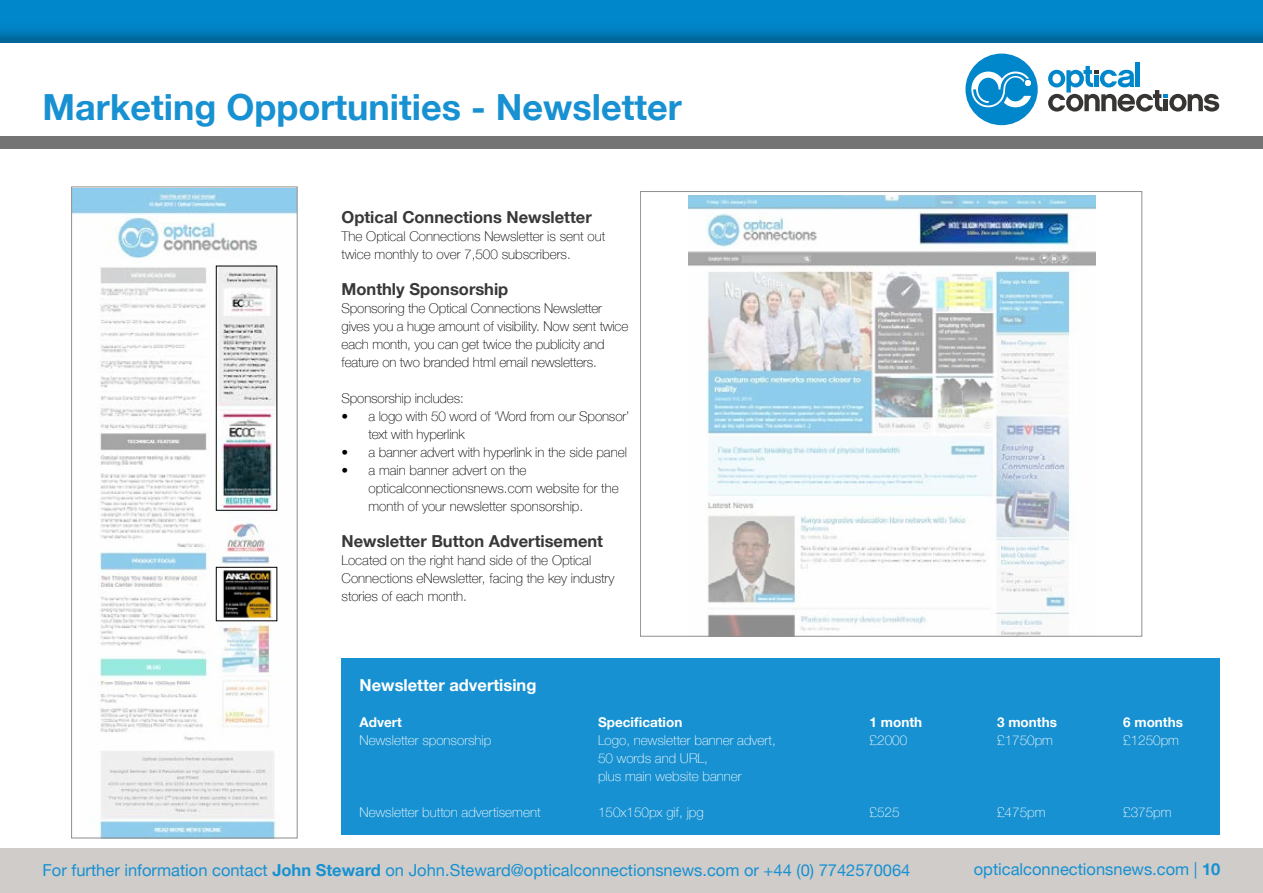
<style>
.page{position:relative;width:1263px;height:893px;background:#fff}
.page>*{position:absolute;margin:0;border:0;box-sizing:border-box;transform-origin:0 0}
.t1{font:700 36px "Helvetica Neue";color:#1791d1}
.t2{font:16.5px "Helvetica Neue";color:#1791d1}
.t3{font:700 16.5px "Helvetica Neue";color:#393838}
.t4{font:700 16.5px "Helvetica Neue";color:#fff}
.t5{font:100 13.5px/18px "Helvetica Neue";letter-spacing:-.005em;color:#000}
.t6{font:100 13.5px/18px "Helvetica Neue";color:#fff}
.t7{font:700 13.5px "Helvetica Neue";color:#fff}
.s1{font-weight:700}
</style>
<div class="page">
<div style="left:0;top:848px;width:1263px;height:45px;background:#d0ccca"></div>
<svg style="left:0;top:0;width:1263px;height:43px;background:#007ebf"></svg>
<div style="left:965px;top:54px;width:73px;height:71px;background:#0086cb;border-radius:50%"></div>
<svg style="left:971px;top:72px;width:60px;height:35px"></svg>
<div style="left:1135px;top:63px;width:5px;height:24px;background:#0086cb"></div>
<svg style="left:1048px;top:66px;width:171px;height:46px"></svg>
<div style="left:0;top:136px;width:1263px;height:13px;background:#747474"></div>
<div style="left:341px;top:658px;width:879px;height:177px;background:#1791d1"></div>
<img style="left:688px;top:195px;width:407px;height:439px">
<img style="left:918px;top:211px;width:151px;height:33px">
<img style="left:73px;top:189px;width:222px;height:647px">
<img style="left:218px;top:268px;width:57px;height:241px">
<div style="left:216px;top:266px;width:61px;height:245px;border:1px solid #000"></div>
<img style="left:218px;top:569px;width:57px;height:50px">
<div style="left:216px;top:567px;width:61px;height:54px;border:1px solid #000"></div>
<h1 class="t1" style="left:43px;top:79px;width:641px">Marketing Opportunities - Newsletter</h1>
<p class="t3" style="left:342px;top:204px;width:252px">Optical Connections Newsletter</p>
<p class="t5" style="left:342px;top:226px;width:265px">The Optical Connections Newsletter is sent out twice monthly to over 7,500 subscribers.</p>
<p class="t3" style="left:342px;top:276px;width:168px">Monthly Sponsorship</p>
<p class="t5" style="left:342px;top:298px;width:288px">Sponsoring the Optical Connections Newsletter gives you a huge amount of visibility. Now sent twice each month, you can get twice the publicity and feature on two branded html email newsletters.</p>
<p class="t5" style="left:342px;top:388px;width:124px">Sponsorship includes:</p>
<p class="t5" style="left:369px;top:406px;width:262px;text-indent:-27px">• a logo with 50 word of ‘Word from our Sponsor’ text with hyperlink</p>
<p class="t5" style="left:342px;top:442px;width:287px">• a banner advert with hyperlink in the side panel</p>
<p class="t5" style="left:369px;top:460px;width:252px;text-indent:-27px">• a main banner advert on the opticalconnectionsnews.com website for the month of your newsletter sponsorship.</p>
<p class="t3" style="left:342px;top:528px;width:263px">Newsletter Button Advertisement</p>
<p class="t5" style="left:342px;top:550px;width:275px">Located on the right hand side of the Optical<br>Connections eNewsletter, facing the key industry stories of each month.</p>
<p class="t4" style="left:360px;top:672px;width:178px">Newsletter advertising</p>
<p class="t7" style="left:360px;top:711px;width:44px">Advert</p>
<p class="t7" style="left:598px;top:711px;width:86px">Specification</p>
<p class="t7" style="left:870px;top:711px;width:54px">1 month</p>
<p class="t7" style="left:997px;top:711px;width:61px">3 months</p>
<p class="t7" style="left:1123px;top:711px;width:61px">6 months</p>
<p class="t6" style="left:360px;top:730px;width:133px">Newsletter sponsorship</p>
<p class="t6" style="left:598px;top:730px;width:179px">Logo, newsletter banner advert,</p>
<p class="t6" style="left:870px;top:730px;width:39px">£2000</p>
<p class="t6" style="left:997px;top:730px;width:57px">£1750pm</p>
<p class="t6" style="left:1123px;top:730px;width:57px">£1250pm</p>
<p class="t6" style="left:598px;top:748px;width:145px">50 words and URL,<br>plus main website banner</p>
<p class="t6" style="left:360px;top:802px;width:182px">Newsletter button advertisement</p>
<p class="t6" style="left:598px;top:802px;width:107px">150x150px gif, jpg</p>
<p class="t6" style="left:870px;top:802px;width:32px">£525</p>
<p class="t6" style="left:997px;top:802px;width:50px">£475pm</p>
<p class="t6" style="left:1123px;top:802px;width:50px">£375pm</p>
<p class="t2" style="left:43px;top:858px;width:869px">For further information contact <span class="s1">John Steward</span> on John.Steward@opticalconnectionsnews.com or +44 (0) 7742570064</p>
<p class="t2" style="left:974px;top:857px;width:248px">opticalconnectionsnews.com | <span class="s1">10</span></p>
</div>
